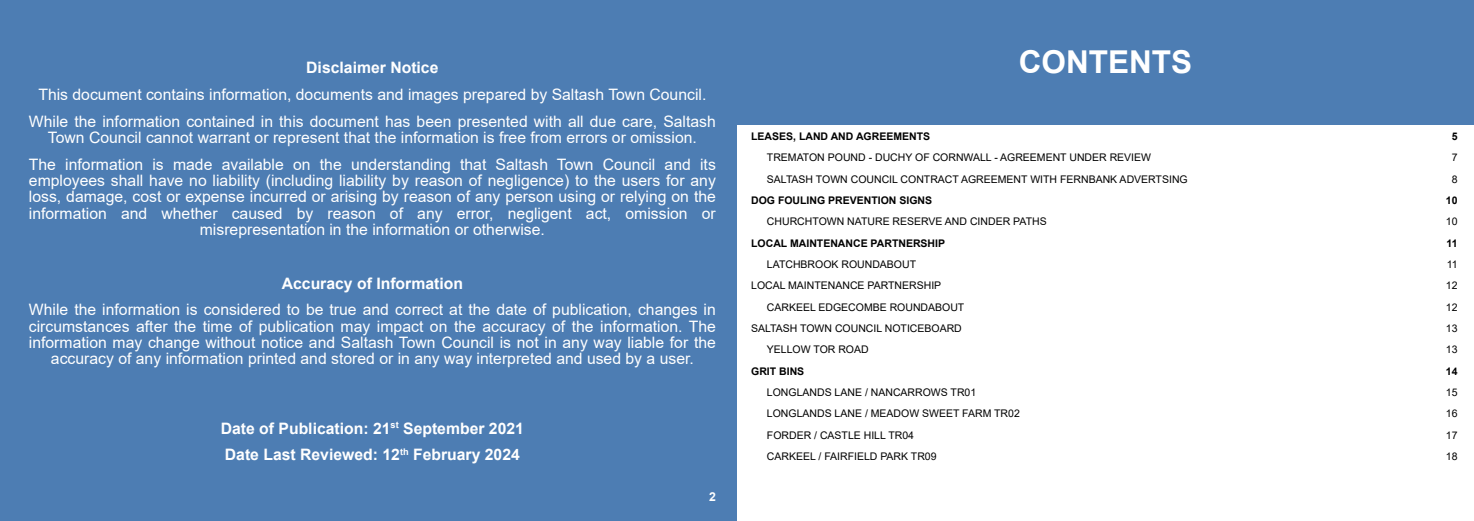
<style>
.page{position:relative;width:1474px;height:521px;background:#fff}
.page>*{position:absolute;margin:0;border:0;box-sizing:border-box;transform-origin:0 0}
.t1{font:700 31.5px "Arial";color:#fff}
.t2{font:15.75px/16.3px "Arial";color:#fff;text-align:center}
.t3{font:700 15.75px/26.8px "Arial";color:#fff}
.t4{font:700 12.25px "Arial";color:#fff}
.t5{font:10.5px "Arial";color:#000}
.t6{font:700 10.5px "Arial";color:#000}
</style>
<div class="page">
<div style="left:0;top:0;width:737px;height:521px;background:#4d7db3"></div>
<div style="left:737px;top:0;width:736px;height:124px;background:#4d7db3"></div>
<p class="t3" style="left:306px;top:56px;width:134px">Disclaimer Notice</p>
<p class="t2" style="left:29px;top:83px;width:688px;line-height:26.8px">This document contains information, documents and images prepared by Saltash Town Council.<br>While the information contained in this document has been presented with all due care, Saltash</p>
<p class="t2" style="left:29px;top:126px;width:688px;line-height:26.8px">Town Council cannot warrant or represent that the information is free from errors or omission.<br>The information is made available on the understanding that Saltash Town Council and its</p>
<p class="t2" style="left:29px;top:174px;width:688px">employees shall have no liability (including liability by reason of negligence) to the users for any loss, damage, cost or expense incurred or arising by reason of any person using or relying on the information and whether caused by reason of any error, negligent act, omission or misrepresentation in the information or otherwise.</p>
<p class="t3" style="left:282px;top:271px;width:183px">Accuracy of Information</p>
<p class="t2" style="left:29px;top:303px;width:688px">While the information is considered to be true and correct at the date of publication, changes in circumstances after the time of publication may impact on the accuracy of the information. The information may change without notice and Saltash Town Council is not in any way liable for the accuracy of any information printed and stored or in any way interpreted and used by a user.</p>
<p class="t3" style="left:221px;top:416px;width:305px">Date of Publication: 21<sup>st</sup> September 2021<br>Date Last Reviewed: 12<sup>th</sup> February 2024</p>
<p class="t4" style="left:709px;top:492px;width:8px">2</p>
<h1 class="t1" style="left:1018px;top:51px;width:175px">CONTENTS</h1>
<p class="t6" style="left:751px;top:132px;width:180px">LEASES, LAND AND AGREEMENTS</p>
<p class="t6" style="left:1451px;top:132px;width:7px">5</p>
<p class="t5" style="left:767px;top:154px;width:386px">TREMATON POUND - DUCHY OF CORNWALL - AGREEMENT UNDER REVIEW</p>
<p class="t5" style="left:1451px;top:154px;width:7px">7</p>
<p class="t5" style="left:767px;top:175px;width:422px">SALTASH TOWN COUNCIL CONTRACT AGREEMENT WITH FERNBANK ADVERTSING</p>
<p class="t5" style="left:1451px;top:175px;width:7px">8</p>
<p class="t6" style="left:751px;top:196px;width:182px">DOG FOULING PREVENTION SIGNS</p>
<p class="t6" style="left:1445px;top:196px;width:13px">10</p>
<p class="t5" style="left:767px;top:218px;width:281px">CHURCHTOWN NATURE RESERVE AND CINDER PATHS</p>
<p class="t5" style="left:1445px;top:218px;width:13px">10</p>
<p class="t6" style="left:751px;top:239px;width:195px">LOCAL MAINTENANCE PARTNERSHIP</p>
<p class="t6" style="left:1446px;top:239px;width:13px">11</p>
<p class="t5" style="left:767px;top:260px;width:151px">LATCHBROOK ROUNDABOUT</p>
<p class="t5" style="left:1446px;top:260px;width:12px">11</p>
<p class="t5" style="left:751px;top:282px;width:192px">LOCAL MAINTENANCE PARTNERSHIP</p>
<p class="t5" style="left:1445px;top:282px;width:13px">12</p>
<p class="t5" style="left:767px;top:303px;width:199px">CARKEEL EDGECOMBE ROUNDABOUT</p>
<p class="t5" style="left:1445px;top:303px;width:13px">12</p>
<p class="t5" style="left:751px;top:324px;width:212px">SALTASH TOWN COUNCIL NOTICEBOARD</p>
<p class="t5" style="left:1445px;top:324px;width:13px">13</p>
<p class="t5" style="left:767px;top:346px;width:103px">YELLOW TOR ROAD</p>
<p class="t5" style="left:1445px;top:346px;width:13px">13</p>
<p class="t6" style="left:751px;top:367px;width:55px">GRIT BINS</p>
<p class="t6" style="left:1445px;top:367px;width:13px">14</p>
<p class="t5" style="left:767px;top:388px;width:211px">LONGLANDS LANE / NANCARROWS TR01</p>
<p class="t5" style="left:1445px;top:388px;width:13px">15</p>
<p class="t5" style="left:767px;top:410px;width:254px">LONGLANDS LANE / MEADOW SWEET FARM TR02</p>
<p class="t5" style="left:1445px;top:410px;width:13px">16</p>
<p class="t5" style="left:767px;top:431px;width:149px">FORDER / CASTLE HILL TR04</p>
<p class="t5" style="left:1445px;top:431px;width:13px">17</p>
<p class="t5" style="left:767px;top:452px;width:171px">CARKEEL / FAIRFIELD PARK TR09</p>
<p class="t5" style="left:1445px;top:452px;width:13px">18</p>
</div>
